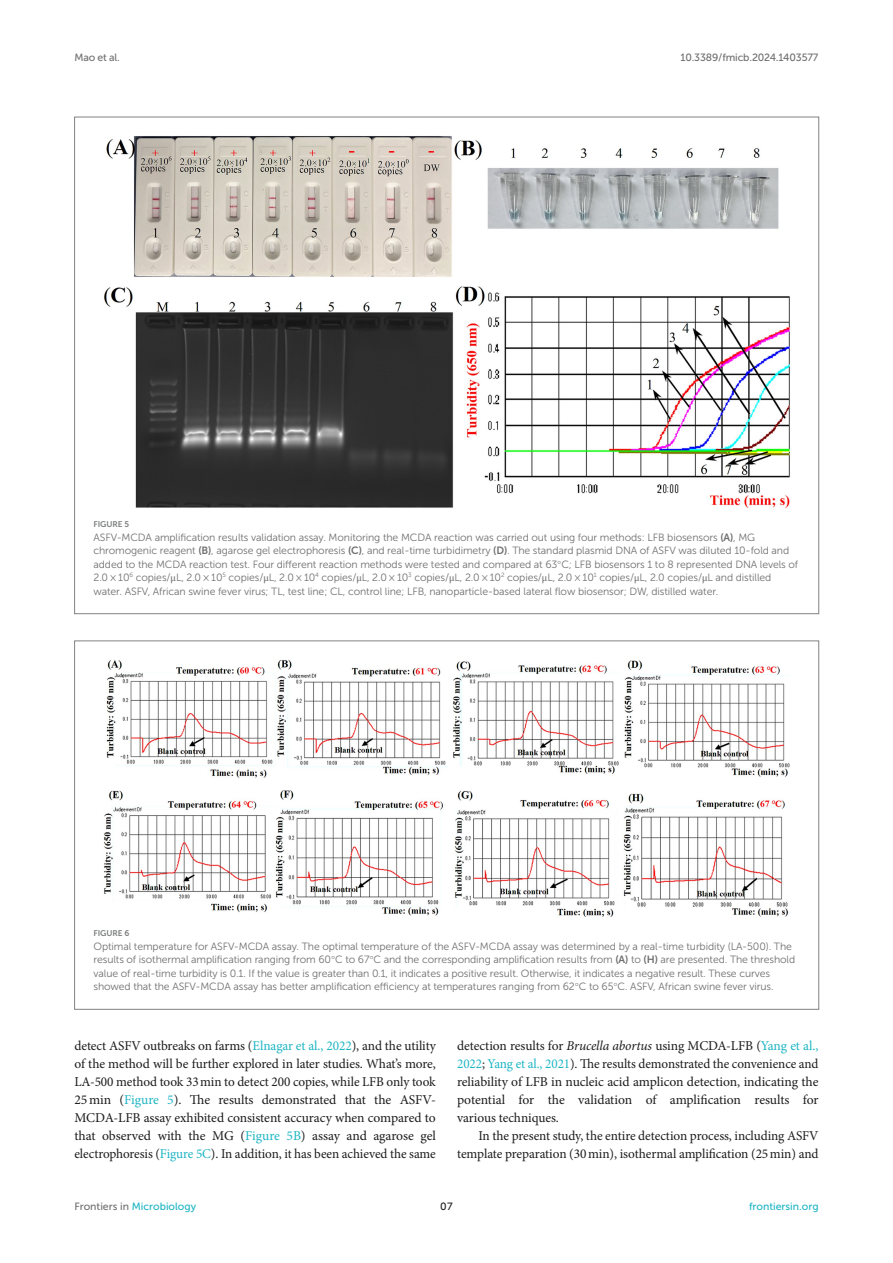
<style>
.page{position:relative;width:893px;height:1263px;background:#fff}
.page>*{position:absolute;margin:0;border:0;box-sizing:border-box;transform-origin:0 0}
.TEXT{font:13.5px/18px "Minion Pro";letter-spacing:-.005em;color:#1b1c1b;text-align:justify}
.FIG_LEG{font:10.5px/13.5px "Museo Sans 300";letter-spacing:-.01em;color:#706f70}
.t1{font:10.5px "Museo Sans 500";color:#1db5c3}
.t2{font:10.5px "Museo Sans 500";letter-spacing:-.015em;color:#706f70}
.t3{font:10.5px "Museo Sans 500";color:#1b1c1b}
.FIG_HD{font:8.25px "Museo Sans 700";letter-spacing:-.01em;color:#7e7f7f}
.s1{font-family:"Museo Sans 700"}
.s2{font-family:"STIX"}
.s3{font-family:"STIX General"}
.s4{color:#1db5c3}
.s5{font-style:italic}
.s6{color:#706f70}
</style>
<div class="page">
<img style="left:104px;top:136px;width:686px;height:372px">
<img style="left:103px;top:660px;width:687px;height:257px">
<p class="t2" style="left:74px;top:51px;width:47px">Mao et al.</p>
<p class="t2" style="left:680px;top:51px;width:140px">10.3389/fmicb.2024.1403577</p>
<p class="FIG_HD" style="left:94px;top:520px;width:37px">FIGURE 5</p>
<p class="FIG_LEG" style="left:94px;top:530px;width:706px">ASFV-MCDA amplification results validation assay. Monitoring the MCDA reaction was carried out using four methods: LFB biosensors <span class="s1">(A)</span>, MG chromogenic reagent <span class="s1">(B)</span>, agarose gel electrophoresis <span class="s1">(C)</span>, and real-time turbidimetry <span class="s1">(D)</span>. The standard plasmid DNA of ASFV was diluted 10-fold and added to the MCDA reaction test. Four different reaction methods were tested and compared at 63<span class="s2">°</span>C; LFB biosensors 1 to 8 represented DNA levels of 2.0 × 10<sup>6</sup> copies/<span class="s3">μ</span>L, 2.0 × 10<sup>5</sup> copies/<span class="s3">μ</span>L, 2.0 × 10<sup>4</sup> copies/<span class="s3">μ</span>L, 2.0 × 10<sup>3</sup> copies/<span class="s3">μ</span>L, 2.0 × 10<sup>2</sup> copies/<span class="s3">μ</span>L, 2.0 × 10<sup>1</sup> copies/<span class="s3">μ</span>L, 2.0 copies/<span class="s3">μ</span>L and distilled water. ASFV, African swine fever virus; TL, test line; CL, control line; LFB, nanoparticle-based lateral flow biosensor; DW, distilled water.</p>
<p class="FIG_HD" style="left:94px;top:929px;width:37px">FIGURE 6</p>
<p class="FIG_LEG" style="left:94px;top:939px;width:703px">Optimal temperature for ASFV-MCDA assay. The optimal temperature of the ASFV-MCDA assay was determined by a real-time turbidity (LA-500). The results of isothermal amplification ranging from 60<span class="s2">°</span>C to 67<span class="s2">°</span>C and the corresponding amplification results from <span class="s1">(A)</span> to <span class="s1">(H)</span> are presented. The threshold value of real-time turbidity is 0.1. If the value is greater than 0.1, it indicates a positive result. Otherwise, it indicates a negative result. These curves showed that the ASFV-MCDA assay has better amplification efficiency at temperatures ranging from 62<span class="s2">°</span>C to 65<span class="s2">°</span>C. ASFV, African swine fever virus.</p>
<p class="TEXT" style="left:74px;top:1037px;width:363px">detect ASFV outbreaks on farms (<span class="s4">Elnagar et al., 2022</span>), and the utility of the method will be further explored in later studies. What’s more, LA-500 method took 33min to detect 200 copies, while LFB only took 25min (<span class="s4">Figure 5</span>). The results demonstrated that the ASFV-MCDA-LFB assay exhibited consistent accuracy when compared to that observed with the MG (<span class="s4">Figure 5B</span>) assay and agarose gel electrophoresis (<span class="s4">Figure 5C</span>). In addition, it has been achieved the same</p>
<p class="TEXT" style="left:457px;top:1037px;width:363px">detection results for <span class="s5">Brucella abortus</span> using MCDA-LFB (<span class="s4">Yang et al., 2022</span>; <span class="s4">Yang et al., 2021</span>). The results demonstrated the convenience and reliability of LFB in nucleic acid amplicon detection, indicating the potential for the validation of amplification results for various techniques.</p>
<p class="TEXT" style="left:457px;top:1127px;width:363px;text-align:right">In the present study, the entire detection process, including ASFV template preparation (30min), isothermal amplification (25min) and</p>
<p class="t1" style="left:74px;top:1200px;width:123px"><span class="s6">Frontiers in</span> Microbiology</p>
<p class="t3" style="left:440px;top:1200px;width:14px">07</p>
<p class="t1" style="left:749px;top:1200px;width:71px">frontiersin.org</p>
</div>
